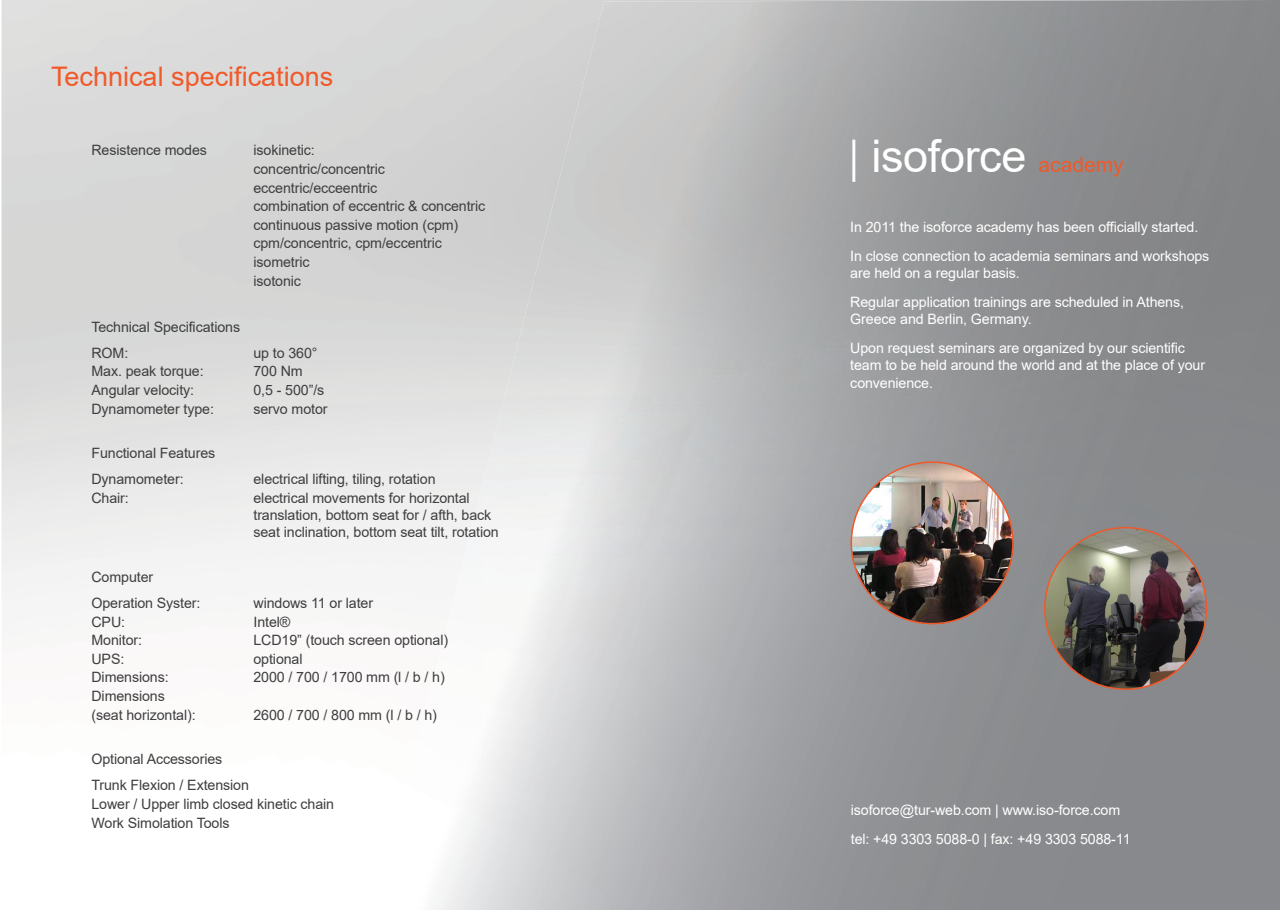
<style>
.page{position:relative;width:1280px;height:910px;background:#fff}
.page>*{position:absolute;margin:0;border:0;box-sizing:border-box;transform-origin:0 0}
.t1{font:45px "Arial";letter-spacing:-.01em;color:#fff}
.t2{font:27px "Arial";color:#f15929}
.t3{font:14.25px/18.6px "Arial";letter-spacing:-.01em;color:#3e3e3f}
.t4{font:14.25px/29.1px "Arial";letter-spacing:-.01em;color:#fff}
.s1{font-family:"Arial Narrow"}
.s2{font-size:21px;color:#f15929}
</style>
<div class="page">
<img style="left:588px;top:0;width:692px;height:910px">
<img style="left:841px;top:462px;width:181px;height:178px">
<img style="left:1035px;top:528px;width:180px;height:178px">
<h2 class="t2" style="left:51px;top:58px;width:284px">Technical specifications</h2>
<p class="t3" style="left:91px;top:141px;width:117px">Resistence modes</p>
<p class="t3" style="left:253px;top:141px;width:233px">isokinetic:<br>concentric/concentric eccentric/ecceentric<br>combination of eccentric &amp; concentric continuous passive motion (cpm) cpm/concentric, cpm/eccentric isometric<br>isotonic</p>
<p class="t3" style="left:91px;top:313px;width:150px;line-height:26.1px">Technical Specifications<br>ROM:</p>
<p class="t3" style="left:253px;top:343px;width:66px">up to 360°</p>
<p class="t3" style="left:91px;top:362px;width:114px">Max. peak torque:</p>
<p class="t3" style="left:253px;top:362px;width:51px">700 Nm</p>
<p class="t3" style="left:91px;top:380px;width:104px">Angular velocity:</p>
<p class="t3" style="left:253px;top:380px;width:72px">0,5 - 500”/s</p>
<p class="t3" style="left:91px;top:399px;width:124px">Dynamometer type:</p>
<p class="t3" style="left:253px;top:399px;width:76px">servo motor</p>
<p class="t3" style="left:91px;top:440px;width:125px;line-height:26.1px">Functional Features<br>Dynamometer:</p>
<p class="t3" style="left:253px;top:470px;width:184px">electrical lifting, tiling, rotation</p>
<p class="t3" style="left:91px;top:488px;width:39px">Chair:</p>
<p class="t3" style="left:253px;top:489px;width:247px;line-height:17.1px">electrical movements for horizontal translation, bottom seat for / afth, back seat inclination, bottom seat tilt, rotation</p>
<p class="t3" style="left:91px;top:564px;width:111px;line-height:26.1px">Computer<br>Operation Syster:</p>
<p class="t3" style="left:253px;top:594px;width:121px">windows 11 or later</p>
<p class="t3" style="left:91px;top:612px;width:35px">CPU:</p>
<p class="t3" style="left:253px;top:612px;width:38px">Intel®</p>
<p class="t3" style="left:91px;top:631px;width:52px">Monitor:</p>
<p class="t3" style="left:253px;top:631px;width:196px">LCD19” (touch screen optional)</p>
<p class="t3" style="left:91px;top:649px;width:34px">UPS:</p>
<p class="t3" style="left:253px;top:649px;width:51px">optional</p>
<p class="t3" style="left:91px;top:668px;width:79px">Dimensions:</p>
<p class="t3" style="left:253px;top:668px;width:193px">2000 / 700 / 1700 mm (l / b / h)</p>
<p class="t3" style="left:91px;top:686px;width:106px">Dimensions (seat horizontal):</p>
<p class="t3" style="left:253px;top:705px;width:185px">2600 / 700 / 800 mm (l / b / h)</p>
<p class="t3" style="left:91px;top:746px;width:159px;line-height:26.1px">Optional Accessories<br>Trunk Flexion / Extension</p>
<p class="t3" style="left:91px;top:794px;width:244px">Lower / Upper limb closed kinetic chain<br>Work Simolation Tools</p>
<h1 class="t1" style="left:849px;top:126px;width:276px"><span class="s1">|</span> isoforce <span class="s2">academy</span></h1>
<p class="t4" style="left:850px;top:212px;width:361px">In 2011 the isoforce academy has been officially started.<br>In close connection to academia seminars and workshops</p>
<p class="t4" style="left:850px;top:258px;width:335px">are held on a regular basis.<br>Regular application trainings are scheduled in Athens,</p>
<p class="t4" style="left:850px;top:305px;width:336px">Greece and Berlin, Germany.<br>Upon request seminars are organized by our scientific</p>
<p class="t4" style="left:850px;top:357px;width:356px;line-height:17.1px">team to be held around the world and at the place of your convenience.</p>
<p class="t4" style="left:851px;top:795px;width:281px">isoforce@tur-web.com | www.iso-force.com tel: +49 3303 5088-0 | fax: +49 3303 5088-11</p>
</div>
